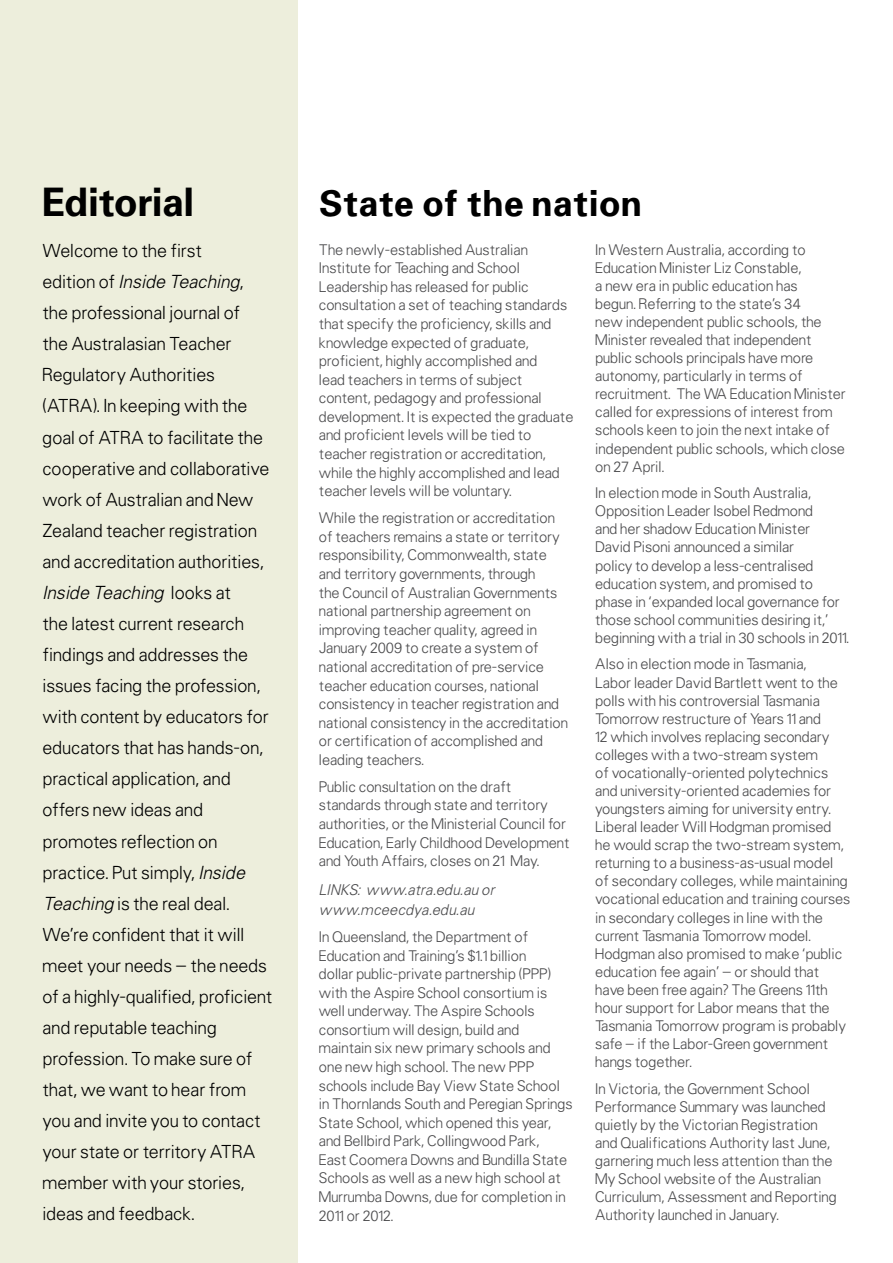
<style>
.page{position:relative;width:893px;height:1263px;background:#fff}
.page>*{position:absolute;margin:0;border:0;box-sizing:border-box;transform-origin:0 0}
.t1{font:700 36px "Uniform";letter-spacing:-.025em;color:#000}
.t2{font:700 33px "Uniform";letter-spacing:-.015em;color:#000}
.t3{font:300 16.5px/31px "Uniform";letter-spacing:.005em;color:#000}
.t4{font:300 13.5px/18.1px "Uniform";color:#4b4b4d}
.t5{font:italic 300 13.5px/20.1px "Uniform";letter-spacing:.025em;color:#4b4b4d}
.s1{font-style:italic}
</style>
<div class="page">
<div style="left:0;top:0;width:298px;height:1263px;background:#edeedc"></div>
<h1 class="t1" style="left:43px;top:179px;width:153px">Editorial</h1>
<h2 class="t2" style="left:319px;top:182px;width:324px">State of the nation</h2>
<p class="t4" style="left:319px;top:240px;width:256px;line-height:18.6px">The newly-established Australian Institute for Teaching and School Leadership has released for public consultation a set of teaching standards that specify the proficiency, skills and knowledge expected of graduate, proficient, highly accomplished and<br>lead teachers in terms of subject content, pedagogy and professional development. It is expected the graduate and proficient levels will be tied to teacher registration or accreditation, while the highly accomplished and lead teacher levels will be voluntary.</p>
<p class="t4" style="left:319px;top:509px;width:251px;line-height:18.6px">While the registration or accreditation of teachers remains a state or territory responsibility, Commonwealth, state and territory governments, through<br>the Council of Australian Governments national partnership agreement on improving teacher quality, agreed in January 2009 to create a system of national accreditation of pre-service teacher education courses, national consistency in teacher registration and national consistency in the accreditation or certification of accomplished and leading teachers.</p>
<p class="t4" style="left:319px;top:777px;width:252px;line-height:18.6px">Public consultation on the draft standards through state and territory authorities, or the Ministerial Council for Education, Early Childhood Development and Youth Affairs, closes on 21 May.</p>
<p class="t5" style="left:319px;top:879px;width:177px">LINKS: www.atra.edu.au or www.mceecdya.edu.au</p>
<p class="t4" style="left:319px;top:927px;width:255px;line-height:18.6px">In Queensland, the Department of Education and Training’s $1.1 billion<br>dollar public-private partnership (PPP) with the Aspire School consortium is well underway. The Aspire Schools consortium will design, build and maintain six new primary schools and one new high school. The new PPP schools include Bay View State School in Thornlands South and Peregian Springs State School, which opened this year, and Bellbird Park, Collingwood Park,<br>East Coomera Downs and Bundilla State Schools as well as a new high school at Murrumba Downs, due for completion in 2011 or 2012.</p>
<p class="t3" style="left:43px;top:235px;width:232px">Welcome to the first<br>edition of <span class="s1">Inside Teaching</span>, the professional journal of<br>the Australasian Teacher<br>Regulatory Authorities (ATRA). In keeping with the goal of ATRA to facilitate the cooperative and collaborative work of Australian and New<br>Zealand teacher registration and accreditation authorities,<br><span class="s1">Inside Teaching</span> looks at<br>the latest current research findings and addresses the issues facing the profession, with content by educators for educators that has hands-on, practical application, and offers new ideas and promotes reflection on practice. Put simply, <span class="s1">Inside<br>Teaching</span> is the real deal.<br>We’re confident that it will meet your needs – the needs of a highly-qualified, proficient and reputable teaching profession. To make sure of that, we want to hear from you and invite you to contact your state or territory ATRA member with your stories, ideas and feedback.</p>
<p class="t4" style="left:595px;top:240px;width:252px">In Western Australia, according to Education Minister Liz Constable,<br>a new era in public education has<br>begun. Referring to the state’s 34<br>new independent public schools, the Minister revealed that independent public schools principals have more autonomy, particularly in terms of recruitment. The WA Education Minister called for expressions of interest from schools keen to join the next intake of independent public schools, which close on 27 April.</p>
<p class="t4" style="left:595px;top:484px;width:255px">In election mode in South Australia, Opposition Leader Isobel Redmond<br>and her shadow Education Minister<br>David Pisoni announced a similar<br>policy to develop a less-centralised education system, and promised to phase in ‘expanded local governance for those school communities desiring it,’ beginning with a trial in 30 schools in 2011.</p>
<p class="t4" style="left:595px;top:655px;width:257px">Also in election mode in Tasmania,<br>Labor leader David Bartlett went to the polls with his controversial Tasmania Tomorrow restructure of Years 11 and<br>12 which involves replacing secondary colleges with a two-stream system<br>of vocationally-oriented polytechnics and university-oriented academies for youngsters aiming for university entry.<br>Liberal leader Will Hodgman promised<br>he would scrap the two-stream system, returning to a business-as-usual model<br>of secondary colleges, while maintaining vocational education and training courses in secondary colleges in line with the current Tasmania Tomorrow model.<br>Hodgman also promised to make ‘public education fee again’ – or should that have been free again? The Greens 11th hour support for Labor means that the Tasmania Tomorrow program is probably safe – if the Labor-Green government hangs together.</p>
<p class="t4" style="left:595px;top:1079px;width:243px">In Victoria, the Government School Performance Summary was launched quietly by the Victorian Registration and Qualifications Authority last June, garnering much less attention than the My School website of the Australian Curriculum, Assessment and Reporting Authority launched in January.</p>
</div>
